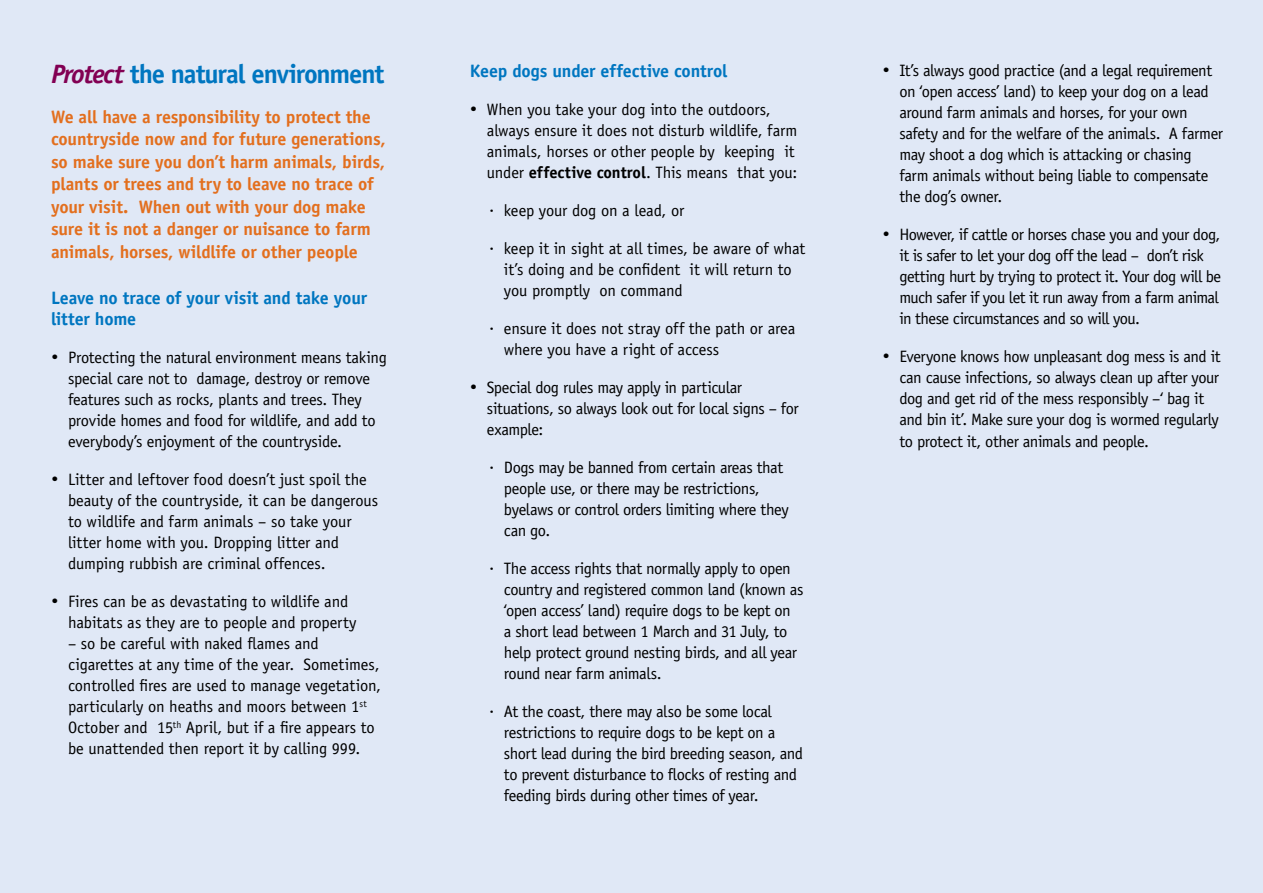
<style>
.page{position:relative;width:1263px;height:893px;background:#e0e8f6}
.page>*{position:absolute;margin:0;border:0;box-sizing:border-box;transform-origin:0 0}
.t1{font:700 26.7px "Officina Sans Std";letter-spacing:-.045em;color:#0076c0}
.t2{font:700 18px/22.5px "Officina Sans Std";letter-spacing:-.01em;color:#e36f1e}
.t3{font:700 18px/21px "Officina Sans Std";letter-spacing:-.01em;color:#0076c0}
.List_Paragraph{font:16.5px/21px "Officina Sans Std";letter-spacing:-.02em;color:#000}
.List_Paragraph-2{font:16.5px/21px "Officina Sans Std";letter-spacing:-.04em;color:#000}
.s1{font-style:italic;color:#820053}
.s2{font-weight:700}
.s3{font-family:"Courier New"}
</style>
<div class="page">
<p class="t1" style="left:51px;top:57px;width:335px"><span class="s1">Protect</span> the natural environment</p>
<p class="t2" style="left:51px;top:105px;width:336px">We all have a responsibility to protect the countryside now and for future generations, so make sure you don’t harm animals, birds, plants or trees and try to leave no trace of your visit. When out with your dog make sure it is not a danger or nuisance to farm animals, horses, wildlife or other people</p>
<p class="t3" style="left:51px;top:287px;width:318px">Leave no trace of your visit and take your litter home</p>
<p class="List_Paragraph" style="left:68px;top:347px;width:320px;text-indent:-17px">• Protecting the natural environment means taking special care not to damage, destroy or remove features such as rocks, plants and trees. They provide homes and food for wildlife, and add to everybody’s enjoyment of the countryside.</p>
<p class="List_Paragraph" style="left:68px;top:469px;width:312px;text-indent:-17px">• Litter and leftover food doesn’t just spoil the beauty of the countryside, it can be dangerous to wildlife and farm animals – so take your litter home with you. Dropping litter and dumping rubbish are criminal offences.</p>
<p class="List_Paragraph" style="left:68px;top:591px;width:290px;text-indent:-17px">• Fires can be as devastating to wildlife and habitats as they are to people and property</p>
<p class="List_Paragraph" style="left:68px;top:633px;width:314px">– so be careful with naked flames and cigarettes at any time of the year. Sometimes, controlled fires are used to manage vegetation, particularly on heaths and moors between 1<sup>st </sup>October and 15<sup>th</sup> April, but if a fire appears to be unattended then report it by calling 999.</p>
<p class="t3" style="left:470px;top:60px;width:259px">Keep dogs under effective control</p>
<p class="List_Paragraph" style="left:487px;top:99px;width:312px;text-indent:-17px">• When you take your dog into the outdoors, always ensure it does not disturb wildlife, farm animals, horses or other people by keeping it under <span class="s2">effective control</span>. This means that you:</p>
<p class="List_Paragraph" style="left:487px;top:200px;width:199px"><span class="s3">·</span> keep your dog on a lead, or</p>
<p class="List_Paragraph" style="left:504px;top:238px;width:303px;text-indent:-17px"><span class="s3">·</span> keep it in sight at all times, be aware of what it’s doing and be confident it will return to you promptly on command</p>
<p class="List_Paragraph" style="left:504px;top:318px;width:293px;text-indent:-17px"><span class="s3">·</span> ensure it does not stray off the path or area where you have a right of access</p>
<p class="List_Paragraph" style="left:487px;top:377px;width:313px;text-indent:-17px">• Special dog rules may apply in particular situations, so always look out for local signs – for example:</p>
<p class="List_Paragraph" style="left:504px;top:457px;width:286px;text-indent:-17px"><span class="s3">·</span> Dogs may be banned from certain areas that people use, or there may be restrictions, byelaws or control orders limiting where they can go.</p>
<p class="List_Paragraph" style="left:504px;top:558px;width:301px;text-indent:-17px"><span class="s3">·</span> The access rights that normally apply to open country and registered common land (known as ‘open access’ land) require dogs to be kept on<br>a short lead between 1 March and 31 July, to help protect ground nesting birds, and all year round near farm animals.</p>
<p class="List_Paragraph" style="left:504px;top:701px;width:301px;text-indent:-17px"><span class="s3">·</span> At the coast, there may also be some local restrictions to require dogs to be kept on a short lead during the bird breeding season, and to prevent disturbance to flocks of resting and feeding birds during other times of year.</p>
<p class="List_Paragraph" style="left:899px;top:60px;width:325px;text-indent:-17px">• It’s always good practice (and a legal requirement on ‘open access’ land) to keep your dog on a lead around farm animals and horses, for your own safety and for the welfare of the animals. A farmer may shoot a dog which is attacking or chasing farm animals without being liable to compensate the dog’s owner.</p>
<p class="List_Paragraph-2" style="left:899px;top:224px;width:323px;text-indent:-17px">• However, if cattle or horses chase you and your dog, it is safer to let your dog off the lead – don’t risk getting hurt by trying to protect it. Your dog will be much safer if you let it run away from a farm animal in these circumstances and so will you.</p>
<p class="List_Paragraph" style="left:899px;top:346px;width:323px;text-indent:-17px">• Everyone knows how unpleasant dog mess is and it can cause infections, so always clean up after your dog and get rid of the mess responsibly –‘ bag it and bin it’. Make sure your dog is wormed regularly</p>
<p class="List_Paragraph" style="left:899px;top:431px;width:251px">to protect it, other animals and people.</p>
</div>
